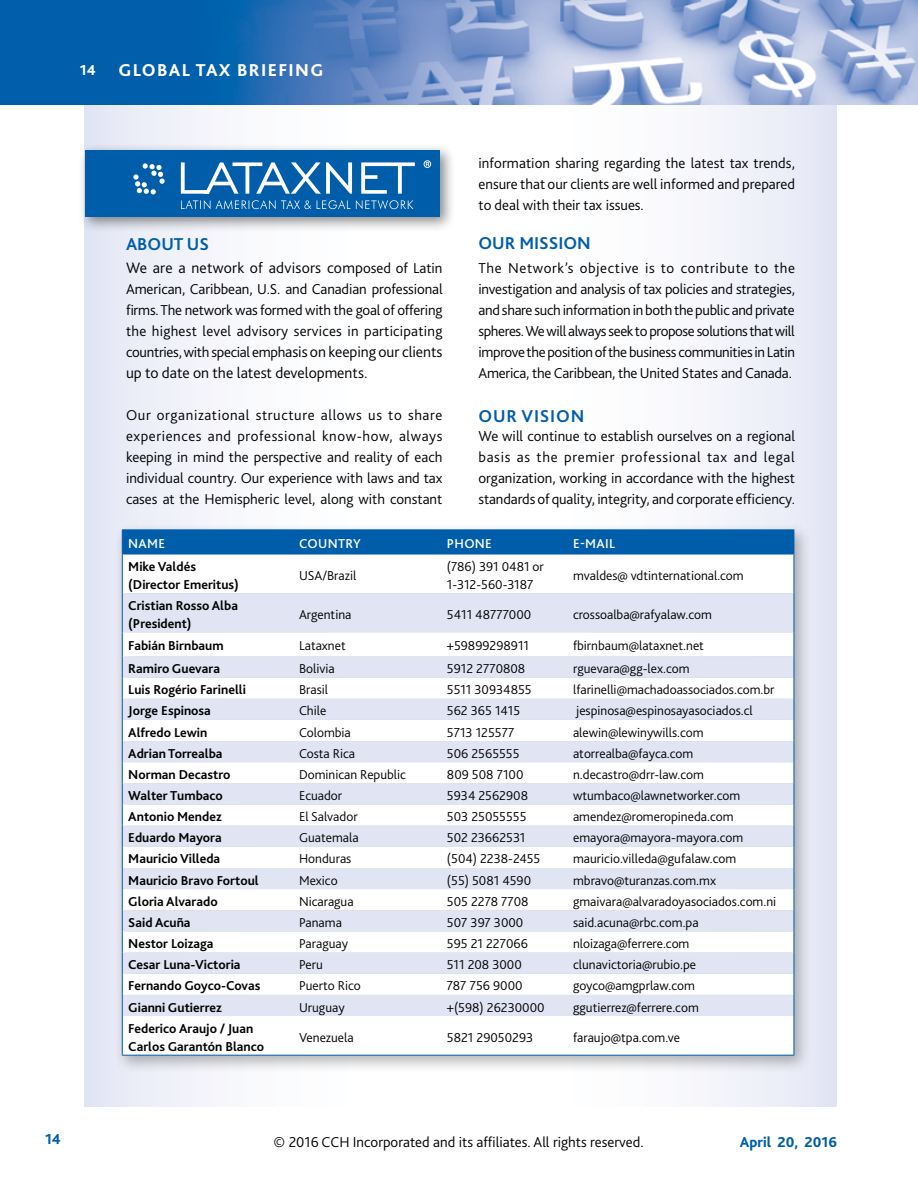
<style>
.page{position:relative;width:918px;height:1188px;background:#fff}
.page>*{position:absolute;margin:0;border:0;box-sizing:border-box;transform-origin:0 0}
.t1{font:800 18px "Bliss 2";letter-spacing:.075em;color:#fff}
.t2{font:700 18px "Bliss 2";color:#005daa}
.t3{font:700 18px "Bliss 2";letter-spacing:.045em;color:#005daa}
.t4{font:300 15.75px "Bliss 2";color:#000}
.t5{font:300 15px/21px "Bliss 2";color:#000;text-align:justify}
.t6{font:800 15px "Bliss 2";color:#005daa}
.t7{font:800 15px "Bliss 2";color:#fff}
.t8{font:300 13.5px/18px "Bliss 2";color:#000}
.t9{font:700 13.5px/18px "Bliss 2";color:#000}
.t10{font:500 13.5px "Bliss 2";letter-spacing:.025em;color:#fff}
.s1{font-size:15px}
.s2{font-size:15.75px}
</style>
<div class="page">
<img style="left:0;top:0;width:918px;height:105px">
<div style="left:458px;top:105px;width:379px;height:1002px;background:linear-gradient(to right,#fff,#e9ebf6)"></div>
<div style="left:84px;top:105px;width:374px;height:1002px;background:linear-gradient(to right,#e9ebf6,#fff)"></div>
<div style="left:78px;top:142px;width:378px;height:90px;background:#000;opacity:.46"></div>
<div style="left:85px;top:150px;width:355px;height:66px;background:#005daa"></div>
<svg style="left:133px;top:163px;width:32px;height:31px"></svg>
<svg style="left:181px;top:200px;width:233px;height:9px"></svg>
<div style="left:424px;top:160px;width:7px;height:8px;border:1px solid #fff;border-radius:50%"></div>
<svg style="left:181px;top:162px;width:171px;height:32px"></svg>
<svg style="left:361px;top:162px;width:54px;height:32px"></svg>
<div style="left:114px;top:523px;width:697px;height:551px;background:#000;opacity:.29"></div>
<div style="left:123px;top:593px;width:671px;height:39px;background:#e0e4f3"></div>
<svg style="left:123px;top:632px;width:671px;height:423px"></svg>
<hr style="left:122px;top:593px;width:1px;height:39px;background:#005daa">
<hr style="left:794px;top:593px;width:1px;height:39px;background:#005daa">
<svg style="left:122px;top:632px;width:1px;height:384px"></svg>
<svg style="left:794px;top:632px;width:1px;height:384px"></svg>
<hr style="left:122px;top:1016px;width:1px;height:39px;background:#005daa">
<hr style="left:794px;top:1016px;width:1px;height:39px;background:#005daa">
<hr style="left:122px;top:1055px;width:171px;height:1px;background:#005daa">
<hr style="left:293px;top:1055px;width:148px;height:1px;background:#005daa">
<hr style="left:441px;top:1055px;width:126px;height:1px;background:#005daa">
<hr style="left:567px;top:1055px;width:227px;height:1px;background:#005daa">
<svg style="left:122px;top:530px;width:673px;height:63px"></svg>
<hr style="left:122px;top:554px;width:171px;height:1px;background:#005daa">
<hr style="left:293px;top:554px;width:148px;height:1px;background:#005daa">
<hr style="left:441px;top:554px;width:126px;height:1px;background:#005daa">
<hr style="left:567px;top:554px;width:227px;height:1px;background:#005daa">
<p class="t7" style="left:80px;top:61px;width:17px">14</p>
<p class="t1" style="left:118px;top:59px;width:206px">GLOBAL TAX BRIEFING</p>
<p class="t2" style="left:126px;top:233px;width:85px">ABOUT US</p>
<p class="t4" style="left:126px;top:258px;width:318px">We are a network of advisors comp<span class="s1">osed of Latin</span></p>
<p class="t5" style="left:126px;top:278px;width:318px">American, Caribbean, U.S. and Canadian professional firms. The network was formed with the goal of offering the highest level advisory services in participating countries, with special emph<span class="s2">asis on keeping our clients</span></p>
<p class="t4" style="left:126px;top:363px;width:243px">up to date on the latest developments.</p>
<p class="t5" style="left:126px;top:404px;width:318px">Our organizational structure allows us to share experiences and professional know-how, always keeping in mind the perspective and reality of each individual country. Our experience with laws and tax cases at the Hemispheric level, along with constant</p>
<p class="t5" style="left:478px;top:152px;width:318px">information sharing regarding the latest tax trends, ensure that our clients are well informed and prepared to deal with their tax issues.</p>
<p class="t2" style="left:478px;top:232px;width:114px">OUR MISSION</p>
<p class="t5" style="left:478px;top:257px;width:318px">The Network’s objective is to contribute to the investigation and analysis of tax policies and strategies, and share such information in both the public and private spheres. We will always seek to propose solutions that will improve the position of the business communities in Latin America, the Caribbean, the United States and Canada.</p>
<p class="t3" style="left:478px;top:404px;width:107px">OUR VISION</p>
<p class="t5" style="left:478px;top:425px;width:318px">We will continue to establish ourselves on a regional basis as the premier professional tax and legal organization, working in accordance with the highest standards of quality, integrity, and corporate efficiency.</p>
<p class="t10" style="left:128px;top:535px;width:38px">NAME</p>
<p class="t10" style="left:299px;top:535px;width:63px">COUNTRY</p>
<p class="t10" style="left:447px;top:535px;width:47px">PHONE</p>
<p class="t10" style="left:573px;top:535px;width:44px">E-MAIL</p>
<p class="t9" style="left:128px;top:557px;width:112px">Mike Valdés (Director Emeritus)</p>
<p class="t8" style="left:299px;top:566px;width:59px">USA/Brazil</p>
<p class="t8" style="left:447px;top:557px;width:98px">(786) 391 0481 or<br>1-312-560-3187</p>
<p class="t8" style="left:573px;top:566px;width:172px">mvaldes@ vdtinternational.com</p>
<p class="t9" style="left:128px;top:596px;width:111px">Cristian Rosso Alba (President)</p>
<p class="t8" style="left:299px;top:605px;width:54px">Argentina</p>
<p class="t8" style="left:447px;top:605px;width:86px">5411 48777000</p>
<p class="t8" style="left:573px;top:605px;width:140px">crossoalba@rafyalaw.com</p>
<p class="t9" style="left:128px;top:637px;width:97px">Fabián Birnbaum</p>
<p class="t8" style="left:299px;top:637px;width:48px">Lataxnet</p>
<p class="t8" style="left:447px;top:637px;width:84px">+59899298911</p>
<p class="t8" style="left:573px;top:637px;width:132px">fbirnbaum@lataxnet.net</p>
<p class="t9" style="left:128px;top:659px;width:93px">Ramiro Guevara</p>
<p class="t8" style="left:299px;top:659px;width:37px">Bolivia</p>
<p class="t8" style="left:447px;top:659px;width:80px">5912 2770808</p>
<p class="t8" style="left:573px;top:659px;width:118px">rguevara@gg-lex.com</p>
<p class="t9" style="left:128px;top:680px;width:119px">Luis Rogério Farinelli</p>
<p class="t8" style="left:299px;top:680px;width:31px">Brasil</p>
<p class="t8" style="left:447px;top:680px;width:86px">5511 30934855</p>
<p class="t8" style="left:573px;top:680px;width:203px">lfarinelli@machadoassociados.com.br</p>
<p class="t9" style="left:128px;top:702px;width:84px">Jorge Espinosa</p>
<p class="t8" style="left:299px;top:702px;width:29px">Chile</p>
<p class="t8" style="left:447px;top:702px;width:75px">562 365 1415</p>
<p class="t8" style="left:576px;top:702px;width:178px">jespinosa@espinosayasociados.cl</p>
<p class="t9" style="left:128px;top:723px;width:81px">Alfredo Lewin</p>
<p class="t8" style="left:299px;top:723px;width:53px">Colombia</p>
<p class="t8" style="left:447px;top:723px;width:69px">5713 125577</p>
<p class="t8" style="left:573px;top:723px;width:132px">alewin@lewinywills.com</p>
<p class="t9" style="left:128px;top:744px;width:96px">Adrian Torrealba</p>
<p class="t8" style="left:299px;top:744px;width:58px">Costa Rica</p>
<p class="t8" style="left:447px;top:744px;width:74px">506 2565555</p>
<p class="t8" style="left:573px;top:744px;width:122px">atorrealba@fayca.com</p>
<p class="t9" style="left:128px;top:765px;width:104px">Norman Decastro</p>
<p class="t8" style="left:299px;top:765px;width:108px">Dominican Republic</p>
<p class="t8" style="left:447px;top:765px;width:78px">809 508 7100</p>
<p class="t8" style="left:573px;top:765px;width:132px">n.decastro@drr-law.com</p>
<p class="t9" style="left:128px;top:786px;width:96px">Walter Tumbaco</p>
<p class="t8" style="left:299px;top:786px;width:45px">Ecuador</p>
<p class="t8" style="left:447px;top:786px;width:83px">5934 2562908</p>
<p class="t8" style="left:573px;top:786px;width:169px">wtumbaco@lawnetworker.com</p>
<p class="t9" style="left:128px;top:807px;width:95px">Antonio Mendez</p>
<p class="t8" style="left:299px;top:807px;width:60px">El Salvador</p>
<p class="t8" style="left:447px;top:807px;width:81px">503 25055555</p>
<p class="t8" style="left:573px;top:807px;width:162px">amendez@romeropineda.com</p>
<p class="t9" style="left:128px;top:829px;width:95px">Eduardo Mayora</p>
<p class="t8" style="left:299px;top:829px;width:61px">Guatemala</p>
<p class="t8" style="left:447px;top:829px;width:80px">502 23662531</p>
<p class="t8" style="left:573px;top:829px;width:172px">emayora@mayora-mayora.com</p>
<p class="t9" style="left:128px;top:850px;width:94px">Mauricio Villeda</p>
<p class="t8" style="left:299px;top:850px;width:54px">Honduras</p>
<p class="t8" style="left:447px;top:850px;width:95px">(504) 2238-2455</p>
<p class="t8" style="left:573px;top:850px;width:165px">mauricio.villeda@gufalaw.com</p>
<p class="t9" style="left:128px;top:871px;width:132px">Mauricio Bravo Fortoul</p>
<p class="t8" style="left:299px;top:871px;width:40px">Mexico</p>
<p class="t8" style="left:447px;top:871px;width:86px">(55) 5081 4590</p>
<p class="t8" style="left:573px;top:871px;width:144px">mbravo@turanzas.com.mx</p>
<p class="t9" style="left:128px;top:892px;width:91px">Gloria Alvarado</p>
<p class="t8" style="left:299px;top:892px;width:56px">Nicaragua</p>
<p class="t8" style="left:447px;top:892px;width:83px">505 2278 7708</p>
<p class="t8" style="left:573px;top:892px;width:205px">gmaivara@alvaradoyasociados.com.ni</p>
<p class="t9" style="left:128px;top:913px;width:64px">Said Acuña</p>
<p class="t8" style="left:299px;top:913px;width:44px">Panama</p>
<p class="t8" style="left:447px;top:913px;width:78px">507 397 3000</p>
<p class="t8" style="left:573px;top:913px;width:127px">said.acuna@rbc.com.pa</p>
<p class="t9" style="left:128px;top:934px;width:87px">Nestor Loizaga</p>
<p class="t8" style="left:299px;top:934px;width:51px">Paraguay</p>
<p class="t8" style="left:447px;top:934px;width:82px">595 21 227066</p>
<p class="t8" style="left:573px;top:934px;width:118px">nloizaga@ferrere.com</p>
<p class="t9" style="left:128px;top:955px;width:114px">Cesar Luna-Victoria</p>
<p class="t8" style="left:299px;top:955px;width:25px">Peru</p>
<p class="t8" style="left:447px;top:955px;width:76px">511 208 3000</p>
<p class="t8" style="left:573px;top:955px;width:125px">clunavictoria@rubio.pe</p>
<p class="t9" style="left:128px;top:977px;width:134px">Fernando Goyco-Covas</p>
<p class="t8" style="left:299px;top:977px;width:63px">Puerto Rico</p>
<p class="t8" style="left:447px;top:977px;width:77px">787 756 9000</p>
<p class="t8" style="left:573px;top:977px;width:123px">goyco@amgprlaw.com</p>
<p class="t9" style="left:128px;top:998px;width:95px">Gianni Gutierrez</p>
<p class="t8" style="left:299px;top:998px;width:47px">Uruguay</p>
<p class="t8" style="left:447px;top:998px;width:99px">+(598) 26230000</p>
<p class="t8" style="left:573px;top:998px;width:127px">ggutierrez@ferrere.com</p>
<p class="t9" style="left:128px;top:1019px;width:137px">Federico Araujo / Juan<br>Carlos Garantón Blanco</p>
<p class="t8" style="left:299px;top:1028px;width:56px">Venezuela</p>
<p class="t8" style="left:447px;top:1028px;width:88px">5821 29050293</p>
<p class="t8" style="left:573px;top:1028px;width:108px">faraujo@tpa.com.ve</p>
<p class="t6" style="left:45px;top:1130px;width:17px">14</p>
<p class="t5" style="left:274px;top:1132px;width:371px">© 2016 CCH Incorporated and its affiliates. All rights reserved.</p>
<p class="t6" style="left:740px;top:1133px;width:99px">April 20, 2016</p>
</div>
